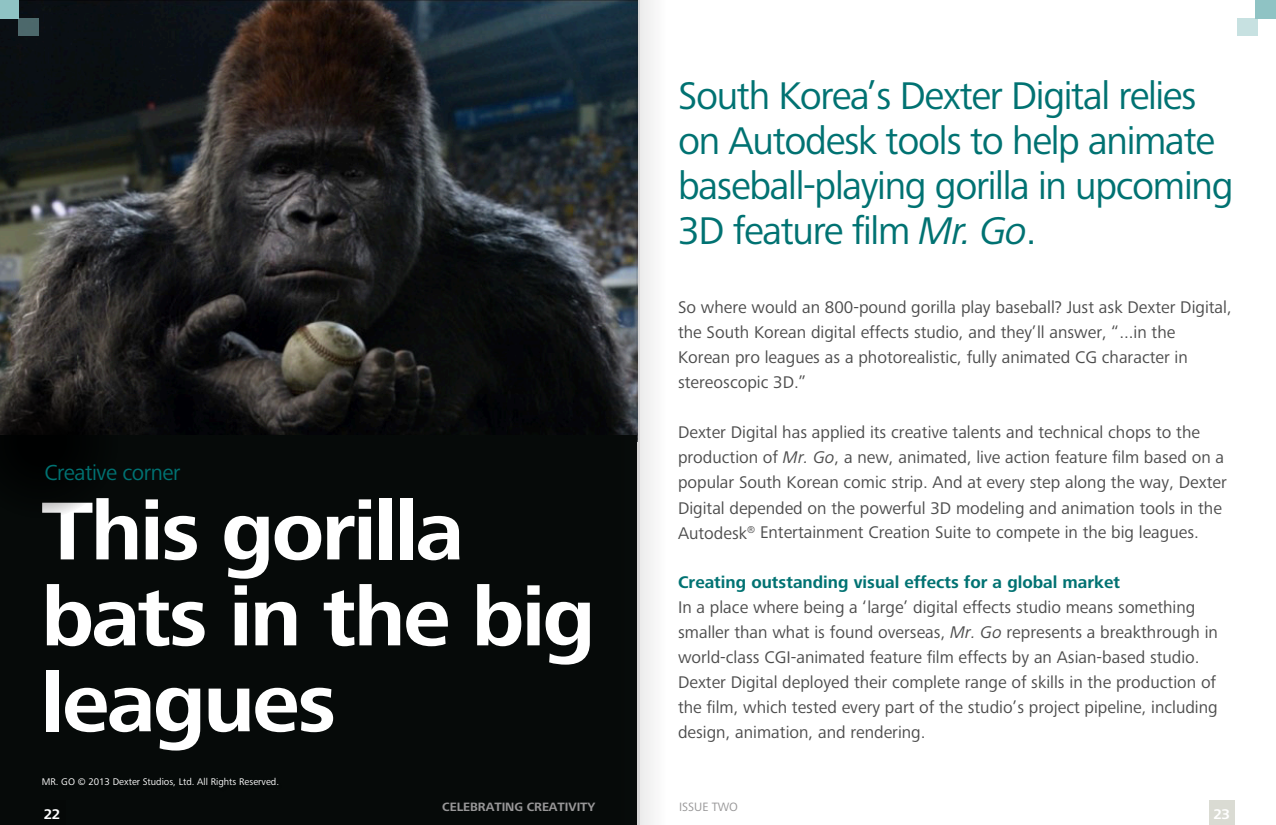
<style>
.page{position:relative;width:1276px;height:825px;background:#fff}
.page>*{position:absolute;margin:0;border:0;box-sizing:border-box;transform-origin:0 0}
.t1{font:700 85px/85.9px "Frutiger Next LTW1 G";letter-spacing:-.03em;color:#fff;scale:1.04 1}
.t2{font:40px/45px "Frutiger Next LTW1 G";letter-spacing:-.035em;color:#007272}
.t3{font:22.5px "Frutiger Next LTW1 G";letter-spacing:-.02em;color:#007272}
.t4{font:17.5px/25px "Frutiger Next LTW1 G";color:#4c4c4c}
.t5{font:700 17.5px "Frutiger Next LTW1 G";color:#007272}
.t6{font:700 14.5px "Frutiger Next LTW1 G";color:#fff}
.t7{font:700 12.5px "Frutiger Next LTW1 G";letter-spacing:-.005em;color:#989798}
.t8{font:12.5px "Frutiger Next LTW1 G";letter-spacing:-.005em;color:#989798}
.t9{font:10px "Frutiger Next LTW1 G";color:#fdfdfd}
.s1{font-style:italic}
</style>
<div class="page">
<img style="left:0;top:0;width:609px;height:435px">
<div style="left:0;top:0;width:19px;height:19px;background:#8fc3c4"></div>
<div style="left:19px;top:19px;width:20px;height:17px;background:#4c686b"></div>
<div style="left:0;top:435px;width:636px;height:390px;background:#060a09"></div>
<div style="left:1255px;top:0;width:20px;height:19px;background:#8fc3c4"></div>
<div style="left:1236px;top:19px;width:20px;height:17px;background:#c7e1e1"></div>
<svg style="left:0;top:364px;width:118px;height:71px"></svg>
<div style="left:1209px;top:800px;width:25px;height:25px;background:#dadbd3"></div>
<svg style="left:609px;top:0;width:27px;height:435px"></svg>
<svg style="left:636px;top:0;width:17px;height:825px"></svg>
<p class="t3" style="left:44px;top:460px;width:137px">Creative corner</p>
<h1 class="t1" style="left:41px;top:491px;width:534px">This gorilla bats in the big leagues</h1>
<h2 class="t2" style="left:678px;top:74px;width:556px">South Korea’s Dexter Digital relies on Autodesk tools to help animate baseball-playing gorilla in upcoming<br>3D feature film <span class="s1">Mr. Go</span>.</h2>
<p class="t4" style="left:678px;top:296px;width:555px">So where would an 800-pound gorilla play baseball? Just ask Dexter Digital, the South Korean digital effects studio, and they’ll answer, “...in the Korean pro leagues as a photorealistic, fully animated CG character in stereoscopic 3D.”</p>
<p class="t4" style="left:678px;top:421px;width:550px">Dexter Digital has applied its creative talents and technical chops to the production of <span class="s1">Mr. Go</span>, a new, animated, live action feature film based on a popular South Korean comic strip. And at every step along the way, Dexter Digital depended on the powerful 3D modeling and animation tools in the Autodesk<sup>®</sup> Entertainment Creation Suite to compete in the big leagues.</p>
<p class="t5" style="left:678px;top:573px;width:443px">Creating outstanding visual effects for a global market</p>
<p class="t4" style="left:678px;top:596px;width:541px">In a place where being a ‘large’ digital effects studio means something smaller than what is found overseas, <span class="s1">Mr. Go</span> represents a breakthrough in world-class CGI-animated feature film effects by an Asian-based studio.<br>Dexter Digital deployed their complete range of skills in the production of the film, which tested every part of the studio’s project pipeline, including design, animation, and rendering.</p>
<p class="t9" style="left:42px;top:776px;width:239px">MR. GO © 2013 Dexter Studios, Ltd. All Rights Reserved.</p>
<p class="t6" style="left:44px;top:805px;width:18px">22</p>
<p class="t6" style="left:1213px;top:805px;width:18px">23</p>
<p class="t7" style="left:442px;top:800px;width:155px">CELEBRATING CREATIVITY</p>
<p class="t8" style="left:679px;top:800px;width:60px">ISSUE TWO</p>
</div>
